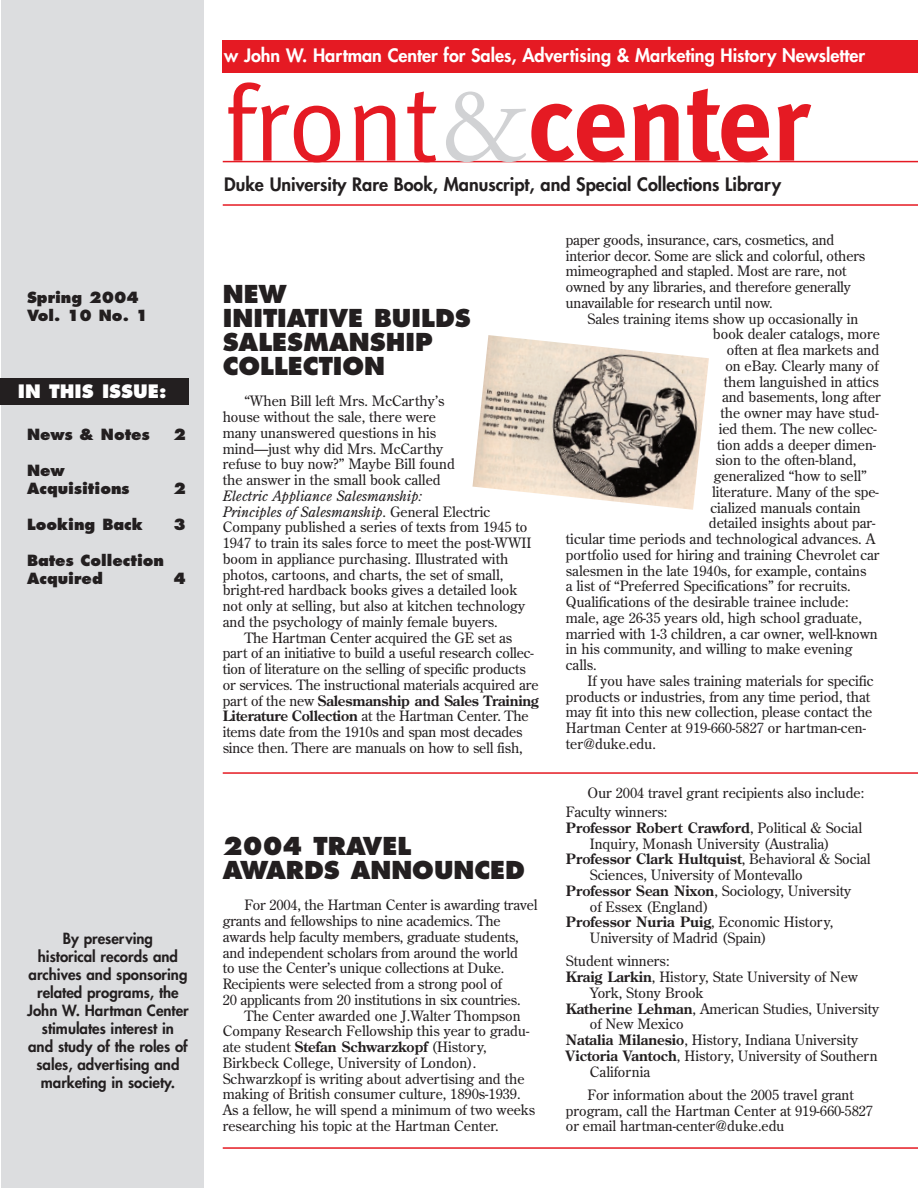
<style>
.page{position:relative;width:918px;height:1188px;background:#fff}
.page>*{position:absolute;margin:0;border:0;box-sizing:border-box;transform-origin:0 0}
.t1{font:700 108px "Meta";color:#e51a23}
.t2{font:800 24px/24px "Futura";color:#231f20}
.t3{font:800 18px "Futura";color:#fff}
.t4{font:800 18px "Futura";color:#231f20}
.t5{font:800 18px "Futura";color:#fff}
.t6{font:800 15px/18px "Futura";color:#231f20;text-align:center}
.t7{font:800 15px/18px "Futura";color:#231f20}
.t8{font:14.25px/15.8px "Century Old Style";color:#231f20}
.t9{font:700 14.25px "Century Old Style";color:#231f20}
.t10{font:italic 14.25px "Century Old Style";color:#231f20}
.s1{font-weight:400}
.s2{font-family:"Adobe Garamond";font-weight:400;color:#d1d2d4}
.s3{font-style:normal}
.s4{font-weight:700}
</style>
<div class="page">
<div style="left:1px;top:0;width:203px;height:1188px;background:#dcdddf"></div>
<hr style="left:223px;top:772px;width:695px;height:2px;background:#e51a23">
<hr style="left:223px;top:204px;width:695px;height:2px;background:#e51a23">
<hr style="left:223px;top:1147px;width:695px;height:2px;background:#e51a23">
<hr style="left:223px;top:161px;width:695px;height:1px;background:#e51a23">
<div style="left:223px;top:40px;width:695px;height:33px;background:#e51a23"></div>
<div style="left:0;top:378px;width:189px;height:27px;background:#231f20"></div>
<img style="left:473px;top:335px;width:236px;height:175px">
<p class="t7" style="left:27px;top:289px;width:123px">Spring 2004<br>Vol. 10 No. 1</p>
<p class="t5" style="left:18px;top:383px;width:150px">IN THIS ISSUE:</p>
<p class="t7" style="left:27px;top:426px;width:124px">News &amp; Notes</p>
<p class="t7" style="left:173px;top:426px;width:14px">2</p>
<p class="t7" style="left:27px;top:462px;width:39px">New</p>
<p class="t7" style="left:27px;top:480px;width:104px">Acquisitions</p>
<p class="t7" style="left:173px;top:480px;width:14px">2</p>
<p class="t7" style="left:27px;top:516px;width:118px">Looking Back</p>
<p class="t7" style="left:173px;top:516px;width:14px">3</p>
<p class="t7" style="left:27px;top:552px;width:139px">Bates Collection<br>Acquired</p>
<p class="t7" style="left:173px;top:570px;width:14px">4</p>
<p class="t6" style="left:27px;top:931px;width:163px">By preserving<br>historical records and archives and sponsoring related programs, the<br>John W. Hartman Center stimulates interest in<br>and study of the roles of sales, advertising and marketing in society.</p>
<p class="t3" style="left:224px;top:47px;width:642px">w John W. Hartman Center for Sales, Advertising &amp; Marketing History Newsletter</p>
<h1 class="t1" style="left:223px;top:83px;width:587px"><span class="s1">front</span><span class="s2">&amp;</span>center</h1>
<h4 class="t4" style="left:224px;top:175px;width:558px">Duke University Rare Book, Manuscript, and Special Collections Library</h4>
<p class="t8" style="left:566px;top:233px;width:301px">paper goods, insurance, cars, cosmetics, and interior decor. Some are slick and colorful, others mimeographed and stapled. Most are rare, not owned by any libraries, and therefore generally</p>
<p class="t2" style="left:223px;top:284px;width:66px">NEW</p>
<p class="t8" style="left:566px;top:296px;width:208px">unavailable for research until now.</p>
<p class="t2" style="left:223px;top:308px;width:250px">INITIATIVE BUILDS</p>
<p class="t8" style="left:713px;top:312px;width:168px;text-indent:-126px">Sales training items show up occasionally in book dealer catalogs, more</p>
<h2 class="t2" style="left:223px;top:332px;width:211px">SALESMANSHIP</h2>
<p class="t8" style="left:727px;top:343px;width:154px">often at flea markets and</p>
<h2 class="t2" style="left:223px;top:356px;width:164px">COLLECTION</h2>
<p class="t8" style="left:722px;top:359px;width:160px">on eBay. Clearly many of them languished in attics and basements, long after</p>
<p class="t8" style="left:223px;top:394px;width:223px;text-indent:22px">“When Bill left Mrs. McCarthy’s house without the sale, there were</p>
<p class="t8" style="left:720px;top:406px;width:160px">the owner may have stud-</p>
<p class="t8" style="left:223px;top:426px;width:215px">many unanswered questions in his</p>
<p class="t8" style="left:719px;top:422px;width:160px">ied them. The new collec-</p>
<p class="t8" style="left:223px;top:442px;width:222px">mind—just why did Mrs. McCarthy</p>
<p class="t8" style="left:715px;top:438px;width:162px">tion adds a deeper dimen&shy;sion to the often-bland,</p>
<p class="t8" style="left:223px;top:457px;width:234px">refuse to buy now?” Maybe Bill found</p>
<p class="t8" style="left:714px;top:469px;width:155px">generalized “how to sell”</p>
<p class="t8" style="left:223px;top:473px;width:219px">the answer in the small book called</p>
<p class="t10" style="left:223px;top:490px;width:201px">Electric Appliance Salesmanship:</p>
<p class="t8" style="left:712px;top:485px;width:168px">literature. Many of the spe-</p>
<p class="t10" style="left:223px;top:506px;width:269px">Principles of Salesmanship<span class="s3">. General Electric</span></p>
<p class="t8" style="left:710px;top:501px;width:152px">cialized manuals contain</p>
<p class="t8" style="left:223px;top:520px;width:310px">Company published a series of texts from 1945 to 1947 to train its sales force to meet the post-WWII boom in appliance purchasing. Illustrated with photos, cartoons, and charts, the set of small, bright-red hardback books gives a detailed look not only at selling, but also at kitchen technology and the psychology of mainly female buyers.</p>
<p class="t8" style="left:223px;top:631px;width:317px;text-indent:22px">The Hartman Center acquired the GE set as part of an initiative to build a useful research collec&shy;tion of literature on the selling of specific products or services. The instructional materials acquired are part of the new <span class="s4">Salesmanship and Sales Training Literature Collection</span> at the Hartman Center. The items date from the 1910s and span most decades since then. There are manuals on how to sell fish,</p>
<p class="t8" style="left:566px;top:516px;width:315px;text-indent:143px">detailed insights about par&shy;ticular time periods and technological advances. A portfolio used for hiring and training Chevrolet car salesmen in the late 1940s, for example, contains<br>a list of “Preferred Specifications” for recruits.<br>Qualifications of the desirable trainee include: male, age 26-35 years old, high school graduate, married with 1-3 children, a car owner, well-known in his community, and willing to make evening calls.</p>
<p class="t8" style="left:566px;top:674px;width:309px;text-indent:22px">If you have sales training materials for specific products or industries, from any time period, that may fit into this new collection, please contact the Hartman Center at 919-660-5827 or hartman-cen&shy;ter@duke.edu.</p>
<h2 class="t2" style="left:223px;top:836px;width:304px">2004 TRAVEL<br>AWARDS ANNOUNCED</h2>
<p class="t8" style="left:223px;top:898px;width:316px;text-indent:22px">For 2004, the Hartman Center is awarding travel grants and fellowships to nine academics. The awards help faculty members, graduate students, and independent scholars from around the world<br>to use the Center’s unique collections at Duke.<br>Recipients were selected from a strong pool of<br>20 applicants from 20 institutions in six countries.</p>
<p class="t8" style="left:223px;top:1009px;width:314px;text-indent:22px">The Center awarded one J.Walter Thompson Company Research Fellowship this year to gradu&shy;ate student <span class="s4">Stefan Schwarzkopf</span> (History, Birkbeck College, University of London).<br>Schwarzkopf is writing about advertising and the making of British consumer culture, 1890s-1939.<br>As a fellow, he will spend a minimum of two weeks researching his topic at the Hartman Center.</p>
<p class="t8" style="left:566px;top:785px;width:300px;line-height:18.8px;text-indent:22px">Our 2004 travel grant recipients also include:<br>Faculty winners:</p>
<p class="t9" style="left:566px;top:822px;width:298px">Professor Robert Crawford<span class="s1">, Political &amp; Social</span></p>
<p class="t8" style="left:590px;top:837px;width:242px">Inquiry, Monash University (Australia)</p>
<p class="t9" style="left:566px;top:854px;width:306px">Professor Clark Hultquist<span class="s1">, Behavioral &amp; Social</span></p>
<p class="t8" style="left:590px;top:868px;width:214px">Sciences, University of Montevallo</p>
<p class="t8" style="left:566px;top:884px;width:287px"><span class="s4">Professor Sean Nixon</span>, Sociology, University</p>
<p class="t8" style="left:590px;top:900px;width:120px">of Essex (England)</p>
<p class="t9" style="left:566px;top:917px;width:269px">Professor Nuria Puig<span class="s1">, Economic History,</span></p>
<p class="t8" style="left:590px;top:931px;width:179px">University of Madrid (Spain)</p>
<p class="t8" style="left:566px;top:954px;width:105px">Student winners:</p>
<p class="t8" style="left:566px;top:970px;width:294px"><span class="s4">Kraig Larkin</span>, History, State University of New</p>
<p class="t8" style="left:590px;top:986px;width:115px">York, Stony Brook</p>
<p class="t8" style="left:566px;top:1002px;width:315px"><span class="s4">Katherine Lehman</span>, American Studies, University</p>
<p class="t8" style="left:566px;top:1017px;width:313px;text-indent:24px">of New Mexico<br><span class="s4">Natalia Milanesio</span>, History, Indiana University<br><span class="s4">Victoria Vantoch</span>, History, University of Southern</p>
<p class="t8" style="left:590px;top:1065px;width:62px">California</p>
<p class="t8" style="left:566px;top:1088px;width:309px;text-indent:22px">For information about the 2005 travel grant program, call the Hartman Center at 919-660-5827 or email hartman-center@duke.edu</p>
</div>
